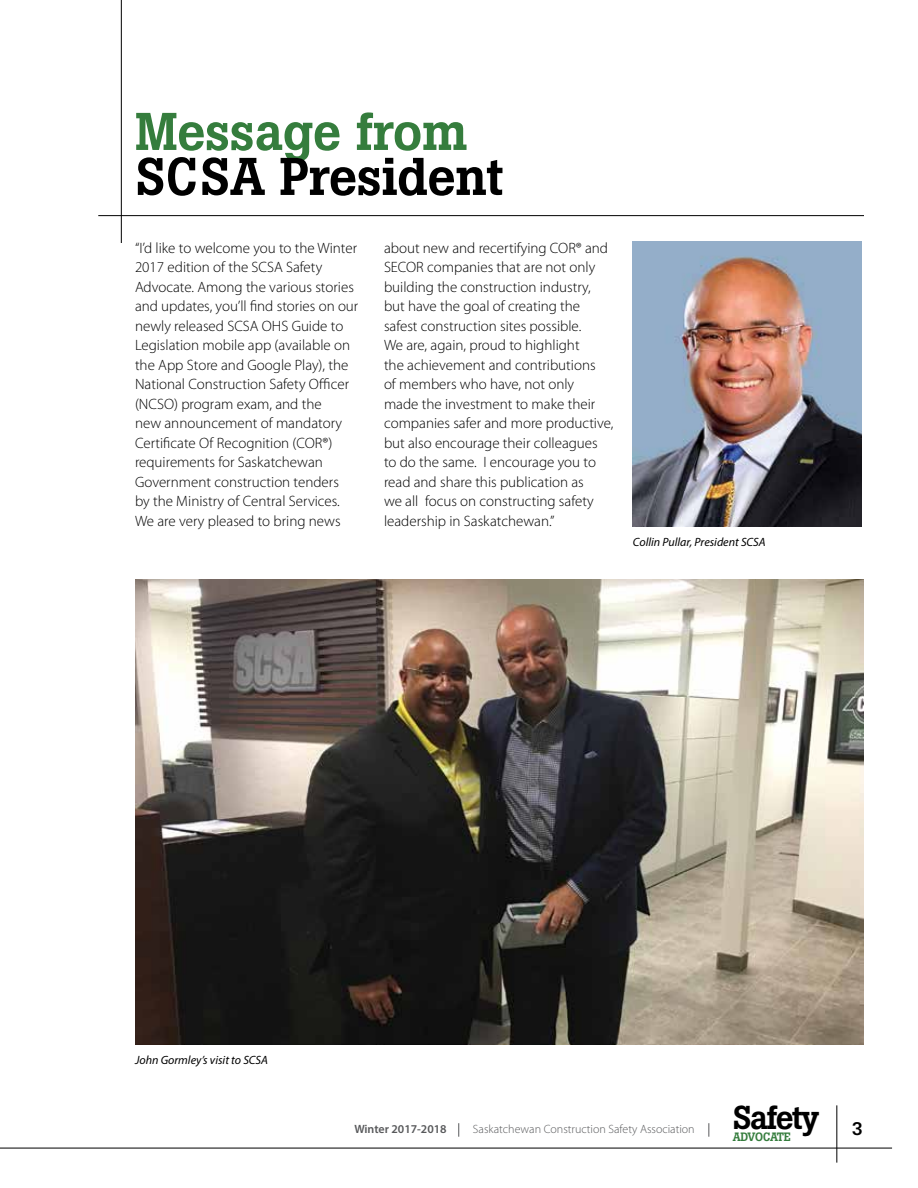
<style>
.page{position:relative;width:918px;height:1188px;background:#fff}
.page>*{position:absolute;margin:0;border:0;box-sizing:border-box;transform-origin:0 0}
.t1{font:500 52.5px "Boton";letter-spacing:-.01em;color:#000}
.t2{font:500 52.5px "Boton";letter-spacing:-.01em;color:#357d3d}
.t3{font:500 33px "Boton";letter-spacing:-.05em;color:#000}
.t4{font:500 18px "Boton";color:#000}
.t5{font:300 15px/19.5px "Myriad Pro";color:#000}
.t6{font:italic 12px "Myriad Pro";color:#000}
.t7{font:300 12px "Myriad Pro";color:#58595b}
.t8{font:600 12px "Myriad Pro";color:#58595b}
.t9{font:500 12px "Boton";letter-spacing:-.02em;color:#357d3d}
</style>
<div class="page">
<svg style="left:458px;top:1123px;width:1px;height:14px"></svg>
<svg style="left:708px;top:1123px;width:1px;height:14px"></svg>
<hr style="left:836px;top:1105px;width:1px;height:58px;background:#000">
<hr style="left:0;top:1148px;width:892px;height:1px;background:#000">
<hr style="left:121px;top:0;width:1px;height:243px;background:#000">
<hr style="left:98px;top:215px;width:766px;height:1px;background:#000">
<img style="left:633px;top:242px;width:229px;height:284px">
<img style="left:136px;top:579px;width:727px;height:465px">
<h1 class="t2" style="left:135px;top:100px;width:334px">Message from</h1>
<h1 class="t1" style="left:135px;top:145px;width:370px">SCSA President</h1>
<p class="t5" style="left:135px;top:238px;width:225px">“I’d like to welcome you to the Winter 2017 edition of the SCSA Safety Advocate. Among the various stories and updates, you’ll find stories on our newly released SCSA OHS Guide to Legislation mobile app (available on the App Store and Google Play), the National Construction Safety Officer (NCSO) program exam, and the<br>new announcement of mandatory Certificate Of Recognition (COR®) requirements for Saskatchewan Government construction tenders<br>by the Ministry of Central Services.<br>We are very pleased to bring news</p>
<p class="t5" style="left:384px;top:238px;width:231px">about new and recertifying COR® and SECOR companies that are not only building the construction industry, but have the goal of creating the safest construction sites possible.<br>We are, again, proud to highlight<br>the achievement and contributions<br>of members who have, not only<br>made the investment to make their companies safer and more productive, but also encourage their colleagues to do the same. I encourage you to read and share this publication as<br>we all focus on constructing safety leadership in Saskatchewan.”</p>
<p class="t6" style="left:633px;top:534px;width:134px">Collin Pullar, President SCSA</p>
<p class="t6" style="left:135px;top:1052px;width:135px">John Gormley’s visit to SCSA</p>
<p class="t8" style="left:354px;top:1121px;width:94px">Winter 2017-2018</p>
<p class="t7" style="left:473px;top:1121px;width:223px">Saskatchewan Construction Safety Association</p>
<h2 class="t3" style="left:733px;top:1098px;width:88px">Safety</h2>
<p class="t9" style="left:733px;top:1130px;width:60px">ADVOCATE</p>
<p class="t4" style="left:852px;top:1118px;width:12px">3</p>
</div>
